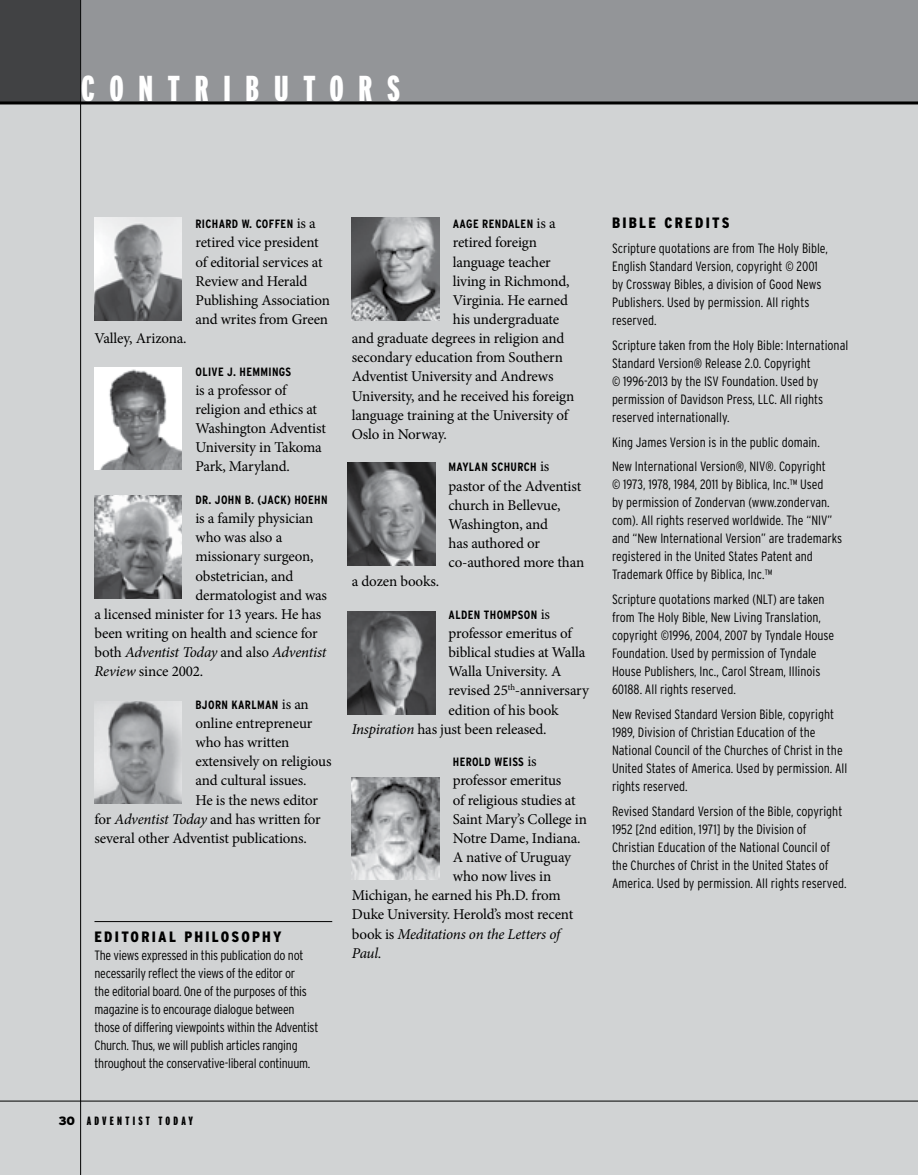
<style>
.page{position:relative;width:918px;height:1175px;background:#fff}
.page>*{position:absolute;margin:0;border:0;box-sizing:border-box;transform-origin:0 0}
.t1{font:900 extra-condensed 36px "Interstate";letter-spacing:.41em;color:#fff}
.t2{font:15px/19.2px "Minion Pro";letter-spacing:-.02em;color:#000}
.t3{font:italic 15px "Minion Pro";letter-spacing:-.02em;color:#000}
.t4{font:900 condensed 15px "Interstate";letter-spacing:.15em;color:#000}
.t5{font:300 condensed 13.5px/18px "Interstate";color:#000}
.t6{font:300 condensed 13.5px/18px "Interstate";letter-spacing:-.02em;color:#000}
.t7{font:700 condensed 12px "Interstate";letter-spacing:.03em;color:#000}
.t8{font:900 extra-condensed 12px "Interstate";letter-spacing:.27em;color:#000}
.s1{font-family:"Minion Pro";font-weight:400;font-stretch:normal;font-size:15px}
.s2{font-style:normal}
.s3{font-style:italic}
.s4{font-stretch:normal}
</style>
<div class="page">
<div style="left:0;top:103px;width:917px;height:1071px;background:#d1d3d4"></div>
<div style="left:0;top:0;width:918px;height:103px;background:#939598"></div>
<div style="left:0;top:0;width:80px;height:103px;background:#414244"></div>
<hr style="left:80px;top:0;width:1px;height:1174px;background:#000">
<hr style="left:0;top:1100px;width:918px;height:1px;background:#000">
<img style="left:348px;top:612px;width:87px;height:102px">
<hr style="left:94px;top:921px;width:238px;height:1px;background:#000">
<img style="left:94px;top:701px;width:88px;height:102px">
<img style="left:94px;top:367px;width:88px;height:103px">
<img style="left:348px;top:463px;width:87px;height:102px">
<img style="left:94px;top:495px;width:88px;height:103px">
<img style="left:94px;top:217px;width:88px;height:103px">
<img style="left:352px;top:777px;width:87px;height:102px">
<img style="left:352px;top:217px;width:87px;height:103px">
<hr style="left:0;top:101px;width:918px;height:3px;background:#000">
<h1 class="t1" style="left:81px;top:69px;width:321px">CONTRIBUTORS</h1>
<p class="t2" style="left:94px;top:329px;width:94px">Valley, Arizona.</p>
<p class="t7" style="left:195px;top:217px;width:122px">RICHARD W. COFFEN <span class="s1">is a</span></p>
<p class="t2" style="left:195px;top:233px;width:136px">retired vice president of editorial services at<br>Review and Herald<br>Publishing Association and writes from Green</p>
<p class="t7" style="left:195px;top:365px;width:97px">OLIVE J. HEMMINGS</p>
<p class="t2" style="left:195px;top:380px;width:132px">is a professor of religion and ethics at<br>Washington Adventist<br>University in Takoma<br>Park, Maryland.</p>
<p class="t7" style="left:195px;top:493px;width:134px">DR. JOHN B. (JACK) HOEHN</p>
<p class="t2" style="left:195px;top:509px;width:120px">is a family physician</p>
<p class="t2" style="left:195px;top:528px;width:88px">who was also a</p>
<p class="t2" style="left:195px;top:547px;width:120px">missionary surgeon,</p>
<p class="t2" style="left:195px;top:566px;width:99px">obstetrician, and</p>
<p class="t2" style="left:195px;top:585px;width:133px">dermatologist and was</p>
<p class="t2" style="left:94px;top:604px;width:228px">a licensed minister for 13 years. He has</p>
<p class="t2" style="left:94px;top:623px;width:225px">been writing on health and science for</p>
<p class="t3" style="left:94px;top:642px;width:233px"><span class="s2">both</span> Adventist Today <span class="s2">and also</span> Adventist</p>
<p class="t2" style="left:94px;top:662px;width:110px"><span class="s3">Review</span> since 2002.</p>
<p class="t7" style="left:195px;top:698px;width:115px">BJORN KARLMAN <span class="s1">is an</span></p>
<p class="t2" style="left:195px;top:713px;width:118px">online entrepreneur</p>
<p class="t2" style="left:195px;top:733px;width:96px">who has written</p>
<p class="t2" style="left:195px;top:752px;width:138px">extensively on religious</p>
<p class="t2" style="left:195px;top:771px;width:113px">and cultural issues.</p>
<p class="t2" style="left:195px;top:790px;width:124px">He is the news editor</p>
<p class="t2" style="left:94px;top:809px;width:228px">for <span class="s3">Adventist Today</span> and has written for</p>
<p class="t2" style="left:94px;top:828px;width:214px">several other Adventist publications.</p>
<p class="t4" style="left:94px;top:928px;width:189px">EDITORIAL PHILOSOPHY</p>
<p class="t6" style="left:94px;top:946px;width:225px">The views expressed in this publication do not necessarily reflect the views of the editor or<br>the editorial board. One of the purposes of this magazine is to encourage dialogue between those of differing viewpoints within the Adventist Church. Thus, we will publish articles ranging throughout the conservative-liberal continuum.</p>
<p class="t8" style="left:58px;top:1114px;width:136px"><span class="s4">30</span> ADVENTIST TODAY</p>
<p class="t7" style="left:453px;top:217px;width:104px">AAGE RENDALEN <span class="s1">is a</span></p>
<p class="t2" style="left:453px;top:233px;width:86px">retired foreign</p>
<p class="t2" style="left:453px;top:252px;width:100px">language teacher</p>
<p class="t2" style="left:453px;top:271px;width:118px">living in Richmond,</p>
<p class="t2" style="left:453px;top:290px;width:117px">Virginia. He earned</p>
<p class="t2" style="left:453px;top:310px;width:108px">his undergraduate</p>
<p class="t2" style="left:352px;top:329px;width:214px">and graduate degrees in religion and</p>
<p class="t2" style="left:352px;top:348px;width:213px">secondary education from Southern</p>
<p class="t2" style="left:352px;top:367px;width:203px">Adventist University and Andrews</p>
<p class="t2" style="left:352px;top:386px;width:224px">University, and he received his foreign</p>
<p class="t2" style="left:352px;top:405px;width:219px">language training at the University of</p>
<p class="t2" style="left:352px;top:424px;width:96px">Oslo in Norway.</p>
<p class="t7" style="left:449px;top:460px;width:102px">MAYLAN SCHURCH <span class="s1">is</span></p>
<p class="t2" style="left:449px;top:476px;width:137px">pastor of the Adventist church in Bellevue,<br>Washington, and<br>has authored or co-authored more than</p>
<p class="t2" style="left:352px;top:572px;width:89px">a dozen books.</p>
<p class="t7" style="left:449px;top:608px;width:103px">ALDEN THOMPSON <span class="s1">is</span></p>
<p class="t2" style="left:449px;top:623px;width:126px">professor emeritus of</p>
<p class="t2" style="left:449px;top:643px;width:138px">biblical studies at Walla</p>
<p class="t2" style="left:449px;top:662px;width:114px">Walla University. A</p>
<p class="t2" style="left:449px;top:681px;width:142px">revised 25<sup>th</sup>-anniversary</p>
<p class="t2" style="left:449px;top:700px;width:111px">edition of his book</p>
<p class="t2" style="left:352px;top:719px;width:196px"><span class="s3">Inspiration</span> has just been released.</p>
<p class="t7" style="left:453px;top:755px;width:85px">HEROLD WEISS <span class="s1">is</span></p>
<p class="t2" style="left:453px;top:771px;width:110px">professor emeritus</p>
<p class="t2" style="left:453px;top:790px;width:124px">of religious studies at</p>
<p class="t2" style="left:453px;top:809px;width:136px">Saint Mary’s College in</p>
<p class="t2" style="left:453px;top:828px;width:129px">Notre Dame, Indiana.</p>
<p class="t2" style="left:453px;top:847px;width:120px">A native of Uruguay</p>
<p class="t2" style="left:453px;top:866px;width:100px">who now lives in</p>
<p class="t2" style="left:352px;top:886px;width:210px">Michigan, he earned his Ph.D. from</p>
<p class="t2" style="left:352px;top:905px;width:223px">Duke University. Herold’s most recent</p>
<p class="t3" style="left:352px;top:923px;width:210px"><span class="s2">book is</span> Meditations on the Letters of</p>
<p class="t3" style="left:352px;top:942px;width:31px">Paul<span class="s2">.</span></p>
<p class="t4" style="left:612px;top:215px;width:119px">BIBLE CREDITS</p>
<p class="t5" style="left:612px;top:239px;width:217px">Scripture quotations are from The Holy Bible, English Standard Version, copyright © 2001 by Crossway Bibles, a division of Good News Publishers. Used by permission. All rights reserved.</p>
<p class="t5" style="left:612px;top:336px;width:238px">Scripture taken from the Holy Bible: International Standard Version® Release 2.0. Copyright<br>© 1996-2013 by the ISV Foundation. Used by permission of Davidson Press, LLC. All rights reserved internationally.</p>
<p class="t5" style="left:612px;top:429px;width:215px;line-height:24.8px">King James Version is in the public domain.<br>New International Version®, NIV®. Copyright</p>
<p class="t5" style="left:612px;top:475px;width:232px">© 1973, 1978, 1984, 2011 by Biblica, Inc.™ Used<br>by permission of Zondervan (www.zondervan. com). All rights reserved worldwide. The “NIV” and “New International Version” are trademarks registered in the United States Patent and Trademark Office by Biblica, Inc.™</p>
<p class="t5" style="left:612px;top:590px;width:224px">Scripture quotations marked (NLT) are taken from The Holy Bible, New Living Translation, copyright ©1996, 2004, 2007 by Tyndale House Foundation. Used by permission of Tyndale House Publishers, Inc., Carol Stream, Illinois 60188. All rights reserved.</p>
<p class="t5" style="left:612px;top:705px;width:237px">New Revised Standard Version Bible, copyright 1989, Division of Christian Education of the National Council of the Churches of Christ in the United States of America. Used by permission. All rights reserved.</p>
<p class="t5" style="left:612px;top:801px;width:236px">Revised Standard Version of the Bible, copyright 1952 [2nd edition, 1971] by the Division of Christian Education of the National Council of the Churches of Christ in the United States of America. Used by permission. All rights reserved.</p>
</div>
